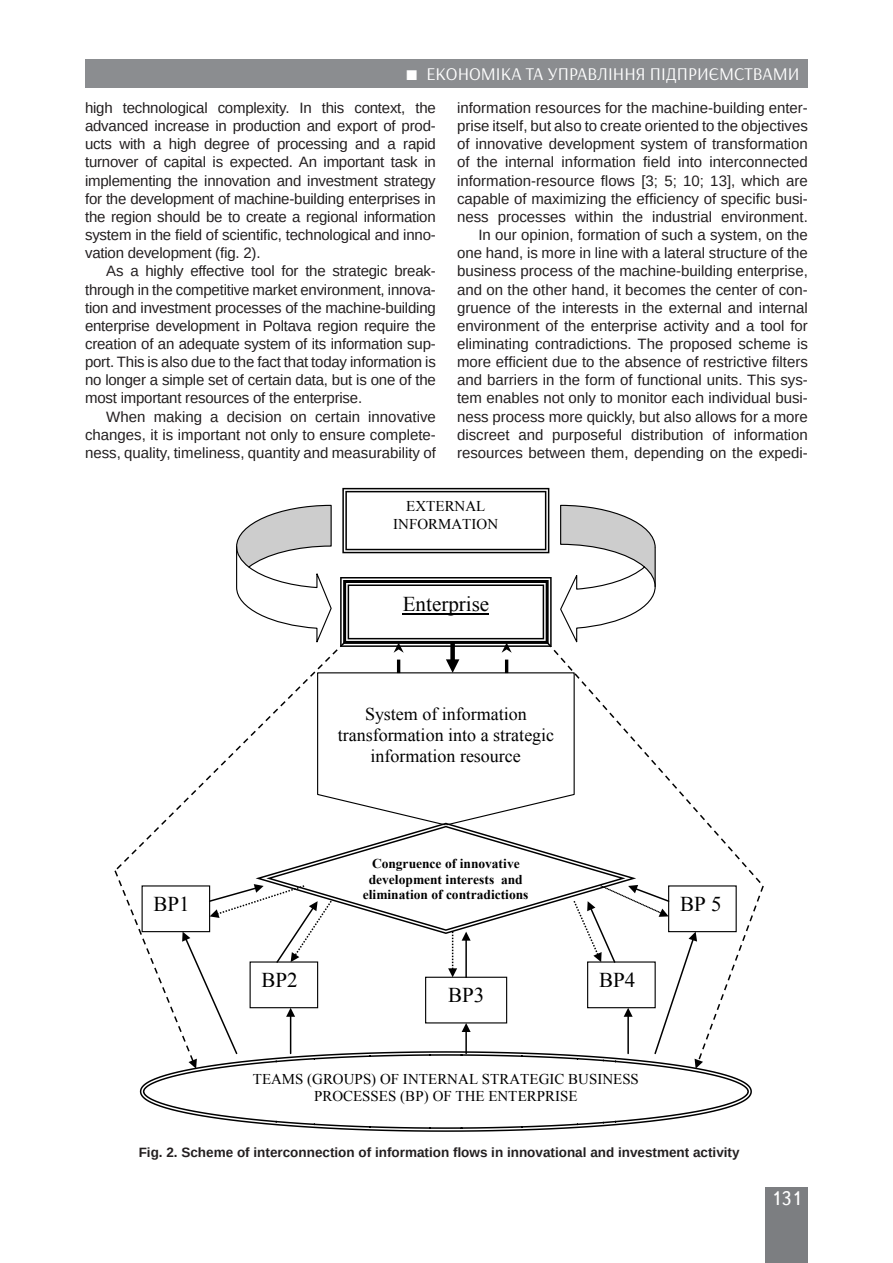
<style>
.page{position:relative;width:893px;height:1263px;background:#fff}
.page>*{position:absolute;margin:0;border:0;box-sizing:border-box;transform-origin:0 0}
.t1{font:21px "Times New Roman";color:#000}
.t2{font:19.5px "Ukrainian Text";color:#fff}
.t3{font:18px/21px "Times New Roman";color:#000;text-align:center}
.t4{font:18px "Arsenal";color:#fff}
.Текст_основной_G{font:15px/18.1px "Arimo";color:#231f20;text-align:justify}
.t5{font:15px/17.9px "Times New Roman";color:#000;text-align:center}
.Рисунок{font:700 13.5px "Arimo";color:#231f20}
.t6{font:700 13.5px/15.5px "Times New Roman";color:#000;text-align:center}
</style>
<div class="page">
<div style="left:765px;top:1187px;width:43px;height:76px;background:#7c7e81"></div>
<div style="left:85px;top:59px;width:723px;height:29px;background:#8b8d90"></div>
<svg style="left:140px;top:1069px;width:612px;height:63px"></svg>
<svg style="left:114px;top:488px;width:650px;height:581px"></svg>
<p class="t4" style="left:426px;top:63px;width:375px">ЕКОНОМІКА ТА УПРАВЛІННЯ ПІДПРИЄМСТВАМИ</p>
<p class="Текст_основной_G" style="left:85px;top:99px;width:352px">high technological complexity. In this context, the advanced increase in production and export of prod&shy;ucts with a high degree of processing and a rapid turnover of capital is expected. An important task in implementing the innovation and investment strategy for the development of machine-building enterprises in the region should be to create a regional information system in the field of scientific, technological and inno&shy;vation development (fig. 2).</p>
<p class="Текст_основной_G" style="left:85px;top:262px;width:352px;text-indent:21px">As a highly effective tool for the strategic break&shy;through in the competitive market environment, innova&shy;tion and investment processes of the machine-building enterprise development in Poltava region require the creation of an adequate system of its information sup&shy;port. This is also due to the fact that today information is no longer a simple set of certain data, but is one of the most important resources of the enterprise.</p>
<p class="Текст_основной_G" style="left:85px;top:407px;width:352px;text-indent:21px">When making a decision on certain innovative changes, it is important not only to ensure complete&shy;ness, quality, timeliness, quantity and measurability of</p>
<p class="Текст_основной_G" style="left:457px;top:99px;width:352px">information resources for the machine-building enter&shy;prise itself, but also to create oriented to the objectives of innovative development system of transformation of the internal information field into interconnected information-resource flows [3; 5; 10; 13], which are capable of maximizing the efficiency of specific busi&shy;ness processes within the industrial environment.</p>
<p class="Текст_основной_G" style="left:457px;top:226px;width:352px;text-indent:21px">In our opinion, formation of such a system, on the one hand, is more in line with a lateral structure of the business process of the machine-building enterprise, and on the other hand, it becomes the center of con&shy;gruence of the interests in the external and internal environment of the enterprise activity and a tool for eliminating contradictions. The proposed scheme is more efficient due to the absence of restrictive filters and barriers in the form of functional units. This sys&shy;tem enables not only to monitor each individual busi&shy;ness process more quickly, but also allows for a more discreet and purposeful distribution of information resources between them, depending on the expedi-</p>
<p class="t5" style="left:393px;top:497px;width:106px">EXTERNAL<br>INFORMATION</p>
<p class="t1" style="left:403px;top:590px;width:88px">Enterprise</p>
<p class="t1" style="left:153px;top:890px;width:38px">BP1</p>
<p class="t3" style="left:338px;top:703px;width:218px">System of information transformation into a strategic information resource</p>
<p class="t1" style="left:261px;top:966px;width:38px">BP2</p>
<p class="t6" style="left:363px;top:855px;width:167px">Congruence of innovative development interests and elimination of contradictions</p>
<p class="t1" style="left:448px;top:981px;width:38px">BP3</p>
<p class="t1" style="left:599px;top:966px;width:38px">BP4</p>
<p class="t5" style="left:253px;top:1070px;width:388px;line-height:17.4px">TEAMS (GROUPS) OF INTERNAL STRATEGIC BUSINESS<br>PROCESSES (BP) OF THE ENTERPRISE</p>
<p class="t1" style="left:680px;top:890px;width:43px">BP 5</p>
<p class="Рисунок" style="left:139px;top:1143px;width:602px">Fig. 2. Scheme of interconnection of information flows in innovational and investment activity</p>
<h2 class="t2" style="left:771px;top:1188px;width:32px">131</h2>
</div>
